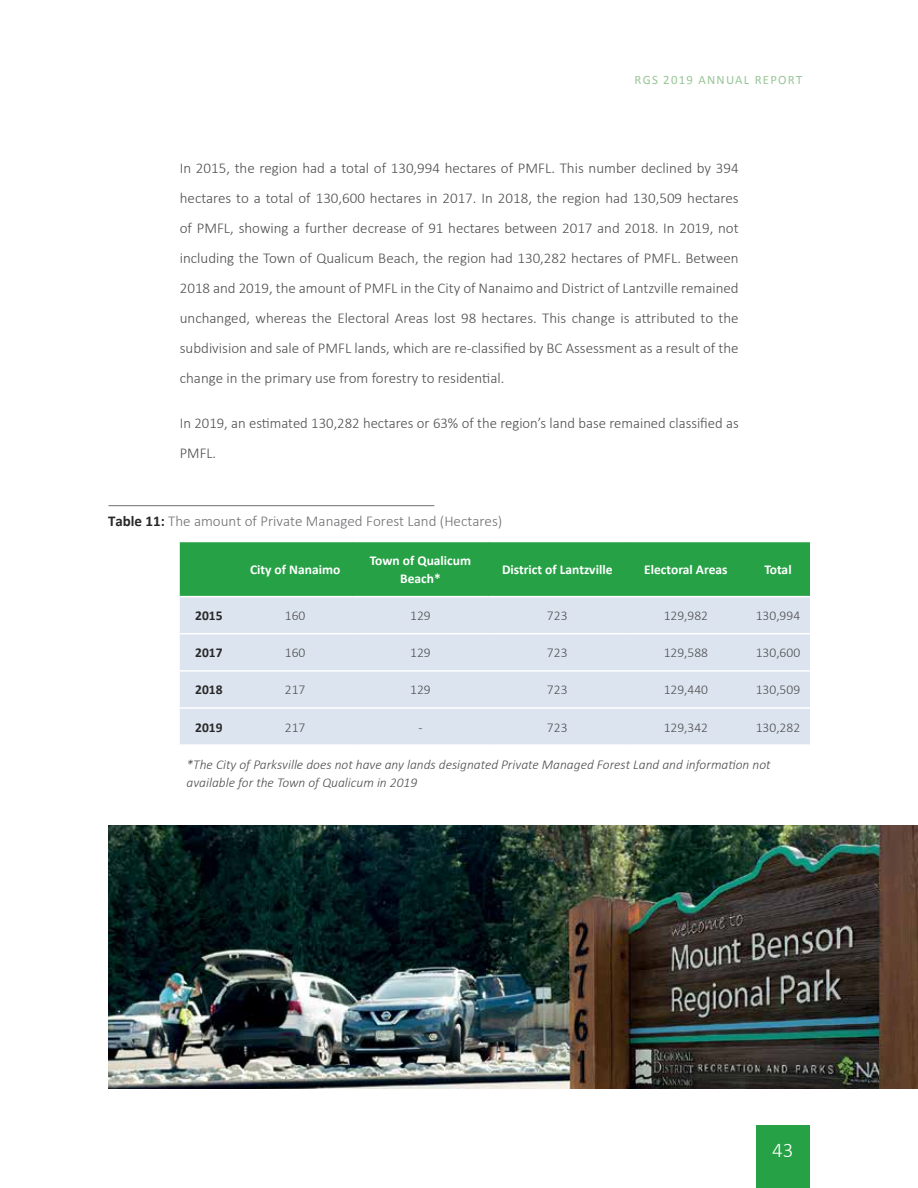
<style>
.page{position:relative;width:918px;height:1188px;background:#fff}
.page>*{position:absolute;margin:0;border:0;box-sizing:border-box;transform-origin:0 0}
.t1{font:300 21px "Calibri";color:#fff}
.t2{font:300 15px/30px "Calibri";color:#4d4d4f;text-align:justify}
.t3{font:300 15px "Calibri";color:#6d6e71}
.t4{font:italic 300 13.5px/18px "Calibri";color:#4d4d4f}
.t5{font:300 13.5px "Calibri";color:#4d4d4f}
.t6{font:700 13.5px/18px "Calibri";color:#fff;text-align:center}
.t7{font:700 13.5px "Calibri";color:#292829}
.t8{font:12.75px "Calibri";letter-spacing:.1em;color:#98c696}
.s1{font-weight:700;color:#292829}
</style>
<div class="page">
<img style="left:108px;top:825px;width:810px;height:264px">
<div style="left:756px;top:1125px;width:54px;height:63px;background:#26a146"></div>
<hr style="left:109px;top:505px;width:325px;height:1px;background:#6d6e71">
<div style="left:180px;top:542px;width:630px;height:54px;background:#26a146"></div>
<div style="left:180px;top:597px;width:630px;height:147px;background:#dce5ef"></div>
<hr style="left:180px;top:633px;width:58px;height:1px;background:#fff">
<hr style="left:238px;top:633px;width:114px;height:1px;background:#fff">
<hr style="left:352px;top:633px;width:137px;height:1px;background:#fff">
<hr style="left:489px;top:633px;width:137px;height:1px;background:#fff">
<hr style="left:626px;top:633px;width:120px;height:1px;background:#fff">
<hr style="left:746px;top:633px;width:64px;height:1px;background:#fff">
<hr style="left:180px;top:670px;width:58px;height:2px;background:#fff">
<hr style="left:238px;top:670px;width:114px;height:2px;background:#fff">
<hr style="left:352px;top:670px;width:137px;height:2px;background:#fff">
<hr style="left:489px;top:670px;width:137px;height:2px;background:#fff">
<hr style="left:626px;top:670px;width:120px;height:2px;background:#fff">
<hr style="left:746px;top:670px;width:64px;height:2px;background:#fff">
<hr style="left:180px;top:707px;width:58px;height:2px;background:#fff">
<hr style="left:238px;top:707px;width:114px;height:2px;background:#fff">
<hr style="left:352px;top:707px;width:137px;height:2px;background:#fff">
<hr style="left:489px;top:707px;width:137px;height:2px;background:#fff">
<hr style="left:626px;top:707px;width:120px;height:2px;background:#fff">
<hr style="left:746px;top:707px;width:64px;height:2px;background:#fff">
<p class="t8" style="left:635px;top:72px;width:169px">RGS 2019 ANNUAL REPORT</p>
<p class="t2" style="left:180px;top:153px;width:560px">In 2015, the region had a total of 130,994 hectares of PMFL. This number declined by 394 hectares to a total of 130,600 hectares in 2017. In 2018, the region had 130,509 hectares of PMFL, showing a further decrease of 91 hectares between 2017 and 2018. In 2019, not including the Town of Qualicum Beach, the region had 130,282 hectares of PMFL. Between 2018 and 2019, the amount of PMFL in the City of Nanaimo and District of Lantzville remained unchanged, whereas the Electoral Areas lost 98 hectares. This change is attributed to the subdivision and sale of PMFL lands, which are re-classified by BC Assessment as a result of the change in the primary use from forestry to residential.</p>
<p class="t2" style="left:180px;top:408px;width:561px">In 2019, an estimated 130,282 hectares or 63% of the region’s land base remained classified as<br>PMFL.</p>
<p class="t3" style="left:108px;top:511px;width:396px"><span class="s1">Table 11:</span> The amount of Private Managed Forest Land (Hectares)</p>
<p class="t6" style="left:250px;top:560px;width:92px">City of Nanaimo</p>
<p class="t6" style="left:370px;top:551px;width:103px">Town of Qualicum<br>Beach*</p>
<p class="t6" style="left:502px;top:560px;width:112px">District of Lantzville</p>
<p class="t6" style="left:644px;top:560px;width:85px">Electoral Areas</p>
<p class="t6" style="left:764px;top:560px;width:29px">Total</p>
<p class="t7" style="left:195px;top:607px;width:29px">2015</p>
<p class="t5" style="left:285px;top:607px;width:22px">160</p>
<p class="t5" style="left:410px;top:607px;width:22px">129</p>
<p class="t5" style="left:547px;top:607px;width:22px">723</p>
<p class="t5" style="left:664px;top:607px;width:46px">129,982</p>
<p class="t5" style="left:756px;top:607px;width:46px">130,994</p>
<p class="t7" style="left:195px;top:645px;width:29px">2017</p>
<p class="t5" style="left:285px;top:645px;width:22px">160</p>
<p class="t5" style="left:410px;top:645px;width:22px">129</p>
<p class="t5" style="left:547px;top:645px;width:22px">723</p>
<p class="t5" style="left:664px;top:645px;width:46px">129,588</p>
<p class="t5" style="left:756px;top:645px;width:46px">130,600</p>
<p class="t7" style="left:195px;top:682px;width:29px">2018</p>
<p class="t5" style="left:285px;top:682px;width:22px">217</p>
<p class="t5" style="left:410px;top:682px;width:22px">129</p>
<p class="t5" style="left:547px;top:682px;width:22px">723</p>
<p class="t5" style="left:664px;top:682px;width:46px">129,440</p>
<p class="t5" style="left:756px;top:682px;width:46px">130,509</p>
<p class="t7" style="left:195px;top:719px;width:29px">2019</p>
<p class="t5" style="left:285px;top:719px;width:22px">217</p>
<p class="t5" style="left:418px;top:719px;width:6px">-</p>
<p class="t5" style="left:547px;top:719px;width:22px">723</p>
<p class="t5" style="left:664px;top:719px;width:46px">129,342</p>
<p class="t5" style="left:756px;top:719px;width:46px">130,282</p>
<p class="t4" style="left:187px;top:755px;width:586px">*The City of Parksville does not have any lands designated Private Managed Forest Land and information not available for the Town of Qualicum in 2019</p>
<h1 class="t1" style="left:772px;top:1137px;width:23px">43</h1>
</div>
